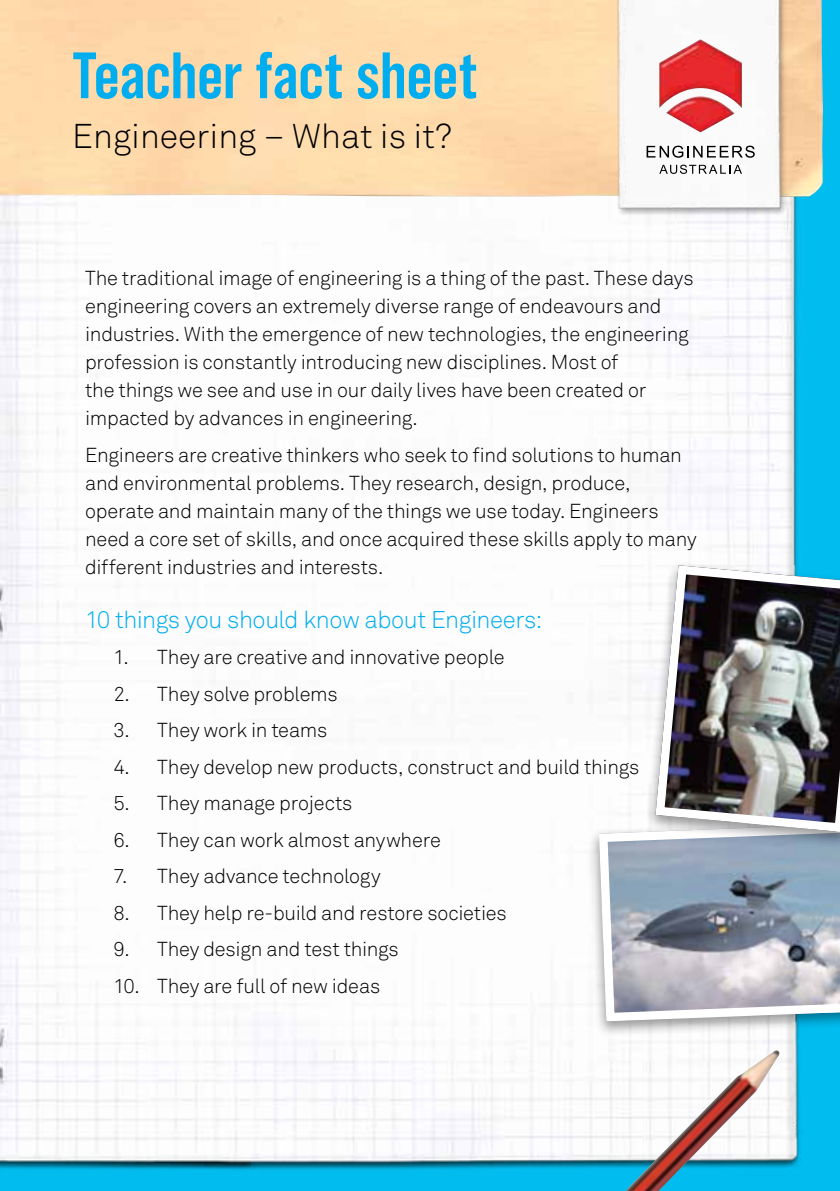
<style>
.page{position:relative;width:840px;height:1191px;background:#fff}
.page>*{position:absolute;margin:0;border:0;box-sizing:border-box;transform-origin:0 0}
.t1{font:600 65.4px "Grotzec Head Condensed";letter-spacing:-.005em;color:#00aeef}
.t2{font:300 34px "Akkurat";color:#000}
.t3{font:300 24px "Akkurat";letter-spacing:-.02em;color:#00aeef}
.t4{font:300 20px/28px "Akkurat";letter-spacing:-.01em;color:#000}
</style>
<div class="page">
<img style="left:0;top:0;width:829px;height:1191px">
<img style="left:0;top:0;width:822px;height:197px">
<img style="left:600px;top:1px;width:214px;height:222px">
<svg style="left:646px;top:146px;width:108px;height:12px"></svg>
<svg style="left:659px;top:165px;width:82px;height:9px"></svg>
<img style="left:659px;top:39px;width:82px;height:93px">
<img style="left:625px;top:1050px;width:155px;height:141px">
<div style="left:587px;top:818px;width:252px;height:219px;background:#000;opacity:.4"></div>
<svg style="left:594px;top:819px;width:245px;height:206px;background:#a8b1bd"></svg>
<div style="left:643px;top:560px;width:196px;height:287px;background:#000;opacity:.4"></div>
<img style="left:650px;top:561px;width:189px;height:275px">
<h1 class="t1" style="left:72px;top:38px;width:407px">Teacher fact sheet</h1>
<h2 class="t2" style="left:72px;top:116px;width:380px">Engineering – What is it?</h2>
<p class="t4" style="left:85px;top:265px;width:609px">The traditional image of engineering is a thing of the past. These days engineering covers an extremely diverse range of endeavours and industries. With the emergence of new technologies, the engineering profession is constantly introducing new disciplines. Most of<br>the things we see and use in our daily lives have been created or impacted by advances in engineering.</p>
<p class="t4" style="left:85px;top:441px;width:612px">Engineers are creative thinkers who seek to find solutions to human and environmental problems. They research, design, produce, operate and maintain many of the things we use today. Engineers need a core set of skills, and once acquired these skills apply to many different industries and interests.</p>
<p class="t3" style="left:85px;top:605px;width:458px">10 things you should know about Engineers:</p>
<p class="t4" style="left:113px;top:643px;width:392px">1. They are creative and innovative people</p>
<p class="t4" style="left:113px;top:680px;width:226px">2. They solve problems</p>
<p class="t4" style="left:113px;top:716px;width:215px">3. They work in teams</p>
<p class="t4" style="left:113px;top:753px;width:527px">4. They develop new products, construct and build things</p>
<p class="t4" style="left:113px;top:789px;width:240px">5. They manage projects</p>
<p class="t4" style="left:113px;top:826px;width:329px">6. They can work almost anywhere</p>
<p class="t4" style="left:113px;top:862px;width:269px">7. They advance technology</p>
<p class="t4" style="left:113px;top:899px;width:394px">8. They help re-build and restore societies</p>
<p class="t4" style="left:113px;top:935px;width:287px">9. They design and test things</p>
<p class="t4" style="left:113px;top:972px;width:268px">10. They are full of new ideas</p>
</div>
